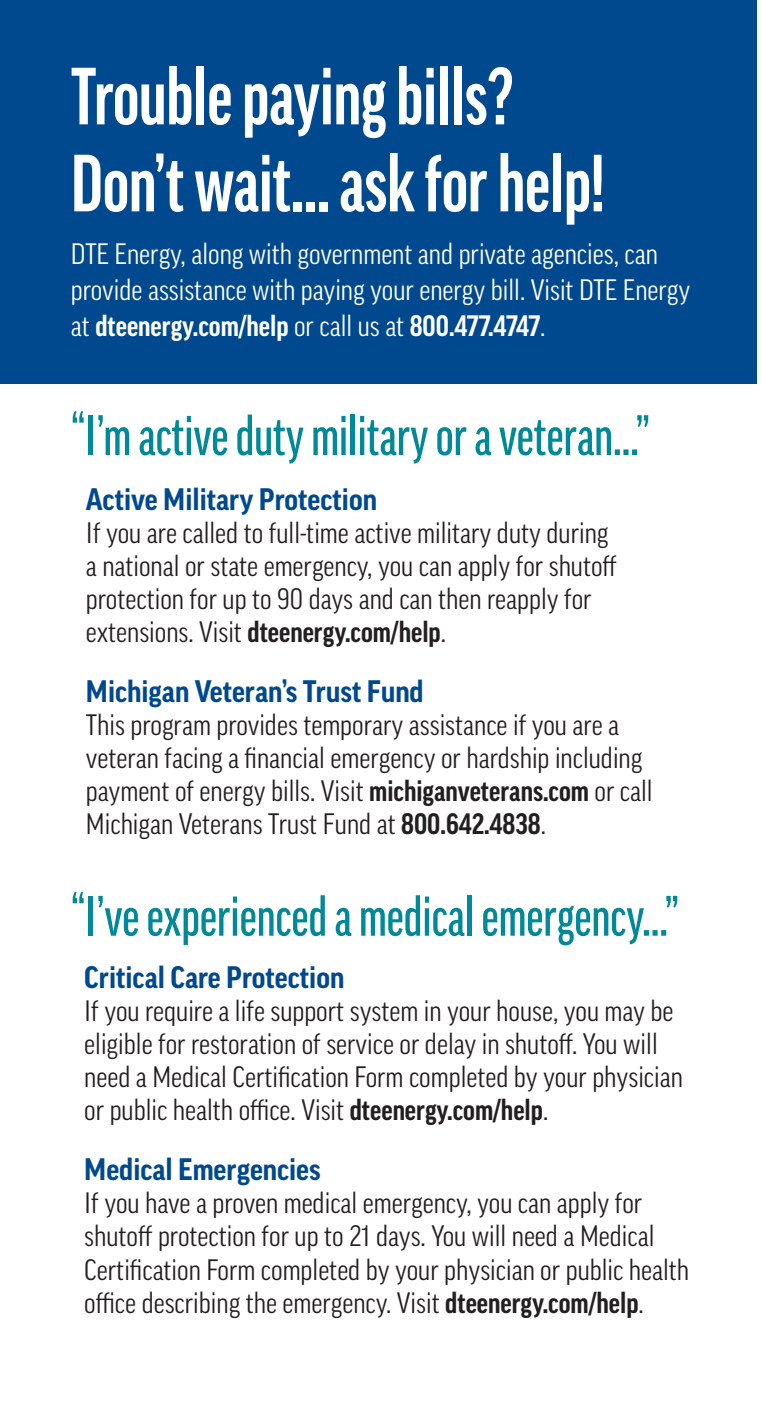
<style>
.page{position:relative;width:762px;height:1419px;background:#fff}
.page>*{position:absolute;margin:0;border:0;box-sizing:border-box;transform-origin:0 0}
.heads{font:700 extra-condensed 78px/87px "Good Pro";color:#fff}
.heads-2{font:500 extra-condensed 54px "Good Pro";color:#008998}
.sub_sub_head{font:700 30px "Good Pro Narr";color:#01498e}
.sub_sub_head-2{font:condensed 28.5px/33px "Good Pro";color:#231f20;scale:1.05 1}
.copy{font:condensed 28.5px/36px "Good Pro";color:#fff;scale:1.05 1}
.s1{font-weight:700}
</style>
<div class="page">
<div style="left:0;top:0;width:756px;height:383px;background:#01498e"></div>
<p class="heads" style="left:71px;top:53px;width:535px">Trouble paying bills?<br>Don’t wait... ask for help!</p>
<p class="copy" style="left:71px;top:236px;width:591px">DTE Energy, along with government and private agencies, can provide assistance with paying your energy bill. Visit DTE Energy at <span class="s1">dteenergy.com/help</span> or call us at <span class="s1">800.477.4747</span>.</p>
<p class="heads-2" style="left:71px;top:406px;width:580px">“I’m active duty military or a veteran…”</p>
<p class="sub_sub_head" style="left:86px;top:482px;width:292px">Active Military Protection</p>
<p class="sub_sub_head-2" style="left:86px;top:516px;width:507px">If you are called to full-time active military duty during a national or state emergency, you can apply for shutoff protection for up to 90 days and can then reapply for extensions. Visit <span class="s1">dteenergy.com/help</span>.</p>
<p class="sub_sub_head" style="left:86px;top:674px;width:339px">Michigan Veteran’s Trust Fund</p>
<p class="sub_sub_head-2" style="left:86px;top:708px;width:541px">This program provides temporary assistance if you are a veteran facing a financial emergency or hardship including payment of energy bills. Visit <span class="s1">michiganveterans.com</span> or call Michigan Veterans Trust Fund at <span class="s1">800.642.4838</span>.</p>
<p class="heads-2" style="left:71px;top:886px;width:609px">“I’ve experienced a medical emergency…”</p>
<p class="sub_sub_head" style="left:84px;top:960px;width:261px">Critical Care Protection</p>
<p class="sub_sub_head-2" style="left:84px;top:994px;width:571px">If you require a life support system in your house, you may be eligible for restoration of service or delay in shutoff. You will need a Medical Certification Form completed by your physician or public health office. Visit <span class="s1">dteenergy.com/help</span>.</p>
<p class="sub_sub_head" style="left:84px;top:1152px;width:238px">Medical Emergencies</p>
<p class="sub_sub_head-2" style="left:84px;top:1186px;width:577px">If you have a proven medical emergency, you can apply for shutoff protection for up to 21 days. You will need a Medical Certification Form completed by your physician or public health office describing the emergency. Visit <span class="s1">dteenergy.com/help</span>.</p>
</div>
